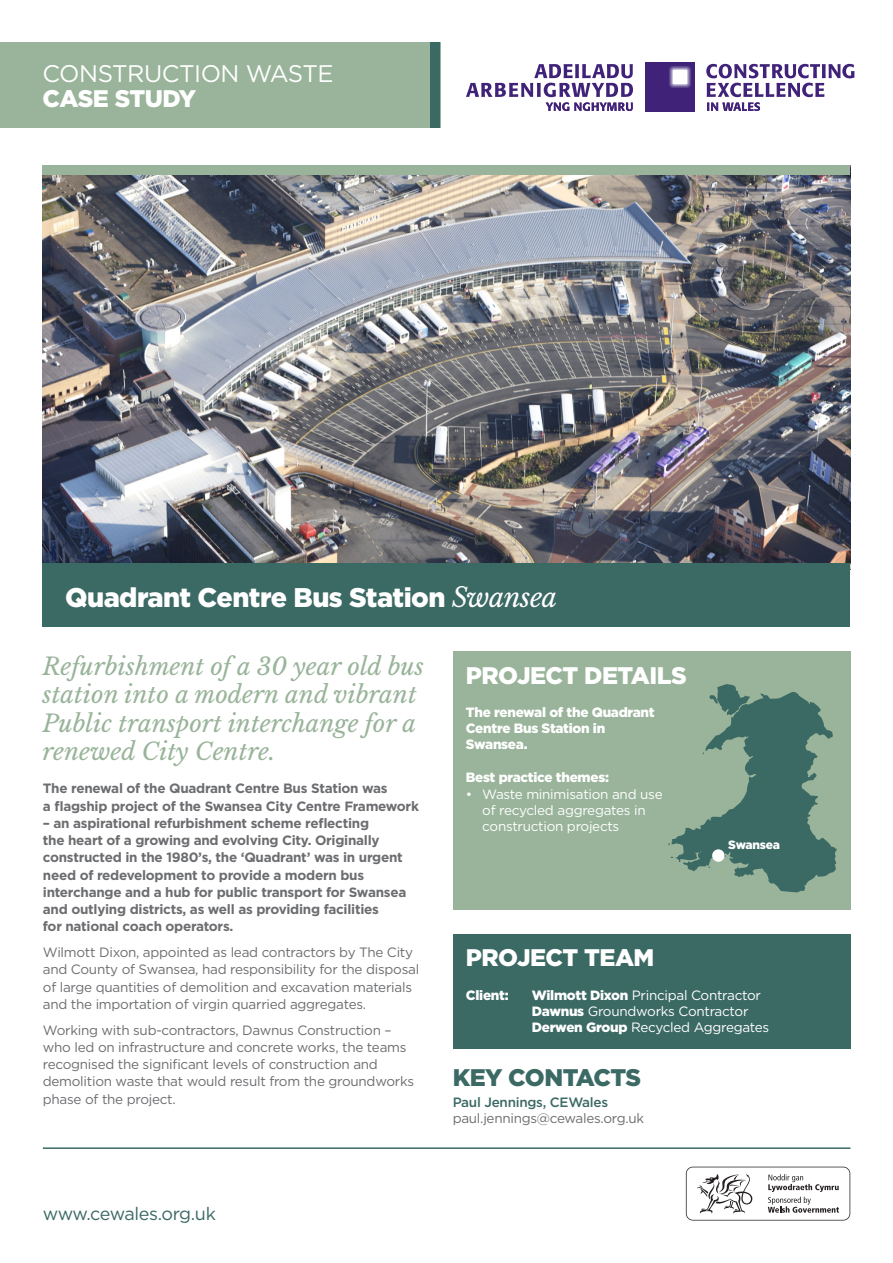
<style>
.page{position:relative;width:893px;height:1263px;background:#fff}
.page>*{position:absolute;margin:0;border:0;box-sizing:border-box;transform-origin:0 0}
.t1{font:900 27px "Gotham";letter-spacing:-.02em;color:#fff}
.t2{font:italic 24px/28.5px "Libre Baskerville";color:#99b49a}
.t3{font:24px/25.5px "Gotham";letter-spacing:-.02em;color:#fff}
.t4{font:900 24px "Gotham";letter-spacing:-.02em;color:#fff}
.t5{font:900 24px "Gotham";letter-spacing:-.02em;color:#3b6964}
.t6{font:18px "Gotham";letter-spacing:-.03em;color:#3b6964}
.t7{font:13.5px/17.2px "Gotham";letter-spacing:-.02em;color:#6c6d70}
.t8{font:700 13.5px/17.2px "Gotham";letter-spacing:-.02em;color:#6c6d70}
.t9{font:13.5px/16.2px "Gotham";letter-spacing:-.02em;color:#fff}
.t10{font:900 13.5px/16.2px "Gotham";letter-spacing:-.02em;color:#fff}
.t11{font:900 12px "Gotham";letter-spacing:-.02em;color:#fff}
.s1{font-weight:900}
.s2{font-family:"Libre Baskerville";font-weight:400;font-style:italic}
.s3{font-weight:500;color:#3b6964}
</style>
<div class="page">
<img style="left:43px;top:175px;width:807px;height:388px">
<div style="left:43px;top:563px;width:807px;height:64px;background:#3b6964"></div>
<div style="left:43px;top:165px;width:807px;height:10px;background:#99b49a"></div>
<div style="left:0;top:43px;width:440px;height:85px;background:#99b49a"></div>
<div style="left:431px;top:43px;width:9px;height:85px;background:#3b6964"></div>
<svg style="left:686px;top:1167px;width:164px;height:53px"></svg>
<div style="left:453px;top:934px;width:397px;height:115px;background:#3b6964"></div>
<div style="left:453px;top:652px;width:397px;height:258px;background:#99b49a"></div>
<svg style="left:668px;top:684px;width:169px;height:208px"></svg>
<div style="left:712px;top:849px;width:13px;height:13px;background:#fff;border-radius:50%"></div>
<div style="left:645px;top:63px;width:49px;height:49px;background:#412279"></div>
<svg style="left:669px;top:66px;width:22px;height:22px"></svg>
<div style="left:669px;top:66px;width:21px;height:21px;background:#584289;border-radius:4px"></div>
<div style="left:670px;top:67px;width:20px;height:20px;background:#76639d;border-radius:3px"></div>
<div style="left:670px;top:67px;width:20px;height:19px;background:#7967a0;border-radius:3px"></div>
<div style="left:671px;top:68px;width:18px;height:18px;background:#a296c0;border-radius:3px"></div>
<div style="left:671px;top:68px;width:17px;height:17px;background:#978ab8;border-radius:3px"></div>
<div style="left:672px;top:68px;width:16px;height:17px;background:#a095bf;border-radius:3px"></div>
<svg style="left:672px;top:69px;width:16px;height:16px"></svg>
<div style="left:672px;top:69px;width:15px;height:15px;background:#c7c0da;border-radius:2px"></div>
<div style="left:673px;top:69px;width:14px;height:15px;background:#d0cbdf;border-radius:2px"></div>
<div style="left:673px;top:70px;width:14px;height:14px;background:#fff"></div>
<svg style="left:706px;top:64px;width:148px;height:47px"></svg>
<svg style="left:466px;top:64px;width:167px;height:47px"></svg>
<hr style="left:43px;top:1147px;width:807px;height:2px;background:#3b6964">
<p class="t3" style="left:43px;top:60px;width:293px">CONSTRUCTION WASTE<br><span class="s1">CASE STUDY</span></p>
<p class="t1" style="left:65px;top:579px;width:493px">Quadrant Centre Bus Station <span class="s2">Swansea</span></p>
<p class="t2" style="left:43px;top:652px;width:383px">Refurbishment of a 30 year old bus station into a modern and vibrant<br>Public transport interchange for a renewed City Centre.</p>
<p class="t8" style="left:43px;top:780px;width:378px">The renewal of the Quadrant Centre Bus Station was<br>a flagship project of the Swansea City Centre Framework</p>
<p class="t8" style="left:43px;top:814px;width:365px">– an aspirational refurbishment scheme reflecting<br>the heart of a growing and evolving City. Originally constructed in the 1980’s, the ‘Quadrant’ was in urgent need of redevelopment to provide a modern bus interchange and a hub for public transport for Swansea and outlying districts, as well as providing facilities<br>for national coach operators.</p>
<p class="t7" style="left:43px;top:943px;width:378px">Wilmott Dixon, appointed as lead contractors by The City and County of Swansea, had responsibility for the disposal of large quantities of demolition and excavation materials and the importation of virgin quarried aggregates.</p>
<p class="t7" style="left:43px;top:1021px;width:373px">Working with sub-contractors, Dawnus Construction – who led on infrastructure and concrete works, the teams recognised the significant levels of construction and demolition waste that would result from the groundworks phase of the project.</p>
<p class="t4" style="left:466px;top:659px;width:222px">PROJECT DETAILS</p>
<p class="t10" style="left:466px;top:704px;width:190px">The renewal of the Quadrant<br>Centre Bus Station in<br>Swansea.</p>
<p class="t10" style="left:466px;top:769px;width:145px">Best practice themes:</p>
<p class="t9" style="left:482px;top:785px;width:182px;text-indent:-16px">• Waste minimisation and use of recycled aggregates in construction projects</p>
<p class="t11" style="left:728px;top:837px;width:53px">Swansea</p>
<p class="t4" style="left:466px;top:941px;width:190px">PROJECT TEAM</p>
<p class="t10" style="left:466px;top:987px;width:44px">Client:</p>
<p class="t9" style="left:532px;top:986px;width:239px"><span class="s1">Wilmott Dixon</span> Principal Contractor<br><span class="s1">Dawnus</span> Groundworks Contractor<br><span class="s1">Derwen Group</span> Recycled Aggregates</p>
<p class="t5" style="left:453px;top:1061px;width:190px">KEY CONTACTS</p>
<p class="t7" style="left:453px;top:1093px;width:193px;line-height:16.2px"><span class="s3">Paul Jennings, CEWales </span>paul.jennings@cewales.org.uk</p>
<p class="t6" style="left:43px;top:1202px;width:175px">www.cewales.org.uk</p>
</div>
